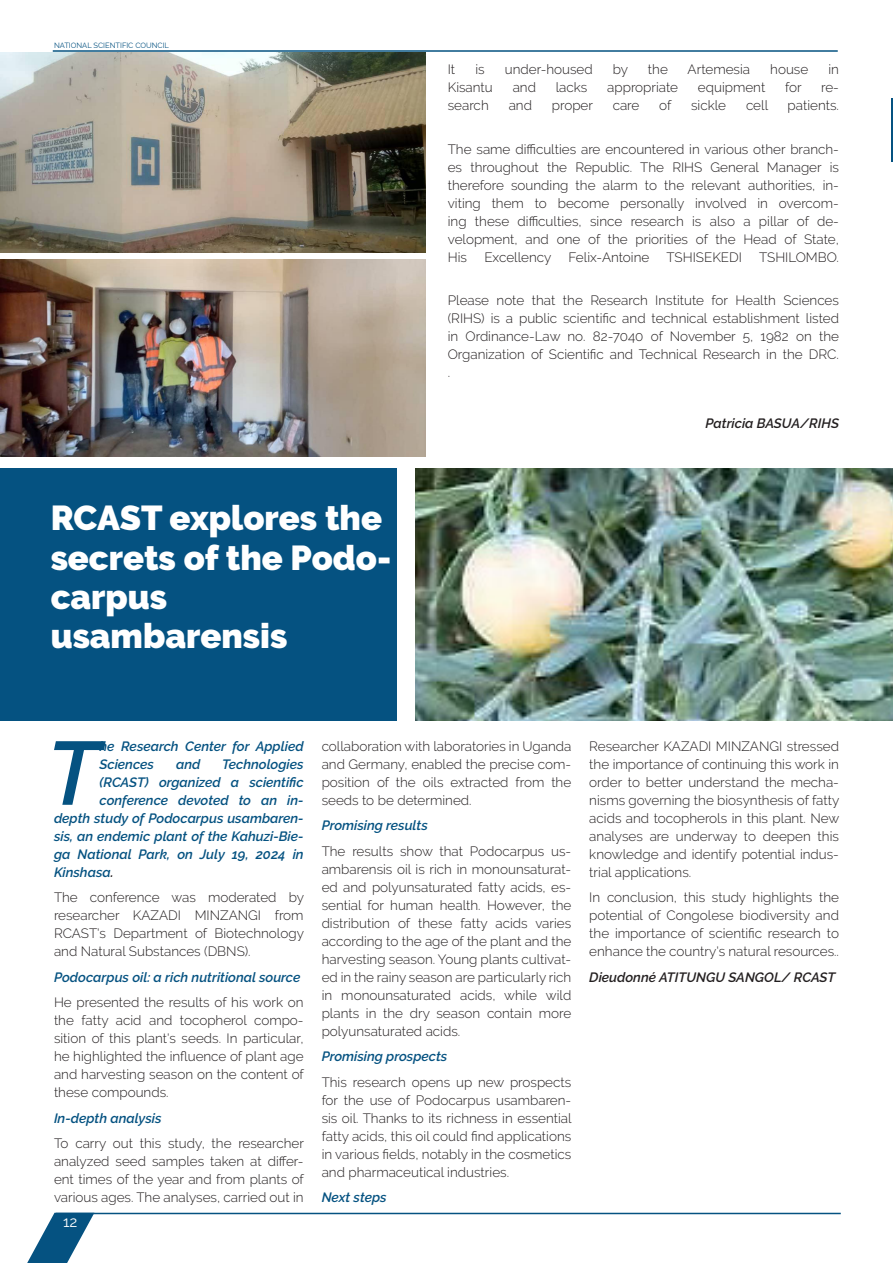
<style>
.page{position:relative;width:893px;height:1263px;background:#fff}
.page>*{position:absolute;margin:0;border:0;box-sizing:border-box;transform-origin:0 0}
.t1{font:italic 600 89.55px "Raleway";color:#055281}
.t2{font:900 34.5px/39px "Raleway";color:#fff}
.t3{font:15px "Raleway";color:#fff}
.t4{font:300 13.5px/18px "Raleway";color:#231f20;text-align:justify}
.t5{font:italic 600 13.5px/18px "Raleway";color:#055281}
.t6{font:italic 600 13.5px "Raleway";color:#231f20}
.t7{font:7.5px "Raleway";color:#055281}
.s1{color:#231f20}
</style>
<div class="page">
<hr style="left:56px;top:1213px;width:785px;height:1px;background:#055281">
<svg style="left:27px;top:1213px;width:67px;height:50px"></svg>
<hr style="left:53px;top:50px;width:785px;height:2px;background:#055281">
<div style="left:0;top:468px;width:396px;height:252px;background:#055281"></div>
<img style="left:0;top:53px;width:425px;height:199px">
<img style="left:0;top:260px;width:425px;height:197px">
<img style="left:416px;top:468px;width:476px;height:252px">
<hr style="left:891px;top:98px;width:2px;height:64px;background:#055281">
<p class="t7" style="left:54px;top:41px;width:117px">NATIONAL SCIENTIFIC COUNCIL</p>
<p class="t2" style="left:51px;top:499px;width:342px">RCAST explores the secrets of the Podo&shy;carpus usambarensis</p>
<p class="t4" style="left:448px;top:60px;width:9px">It</p>
<p class="t4" style="left:475px;top:60px;width:11px">is</p>
<p class="t4" style="left:505px;top:60px;width:89px">under-housed</p>
<p class="t4" style="left:613px;top:60px;width:17px">by</p>
<p class="t4" style="left:648px;top:60px;width:21px">the</p>
<p class="t4" style="left:688px;top:60px;width:64px">Artemesia</p>
<p class="t4" style="left:770px;top:60px;width:40px">house</p>
<p class="t4" style="left:828px;top:60px;width:12px">in</p>
<p class="t4" style="left:448px;top:78px;width:47px">Kisantu</p>
<p class="t4" style="left:513px;top:78px;width:25px">and</p>
<p class="t4" style="left:556px;top:78px;width:33px">lacks</p>
<p class="t4" style="left:607px;top:78px;width:72px">appropriate</p>
<p class="t4" style="left:698px;top:78px;width:69px">equipment</p>
<p class="t4" style="left:785px;top:78px;width:18px">for</p>
<p class="t4" style="left:821px;top:78px;width:19px">re-</p>
<p class="t4" style="left:448px;top:96px;width:42px">search</p>
<p class="t4" style="left:509px;top:96px;width:25px">and</p>
<p class="t4" style="left:552px;top:96px;width:43px">proper</p>
<p class="t4" style="left:613px;top:96px;width:28px">care</p>
<p class="t4" style="left:659px;top:96px;width:14px">of</p>
<p class="t4" style="left:691px;top:96px;width:37px">sickle</p>
<p class="t4" style="left:746px;top:96px;width:24px">cell</p>
<p class="t4" style="left:788px;top:96px;width:53px">patients.</p>
<p class="t4" style="left:448px;top:140px;width:393px">The same difficulties are encountered in various other branch&shy;es throughout the Republic. The RIHS General Manager is therefore sounding the alarm to the relevant authorities, in&shy;viting them to become personally involved in overcom&shy;ing these difficulties, since research is also a pillar of de&shy;velopment, and one of the priorities of the Head of State, His</p>
<p class="t4" style="left:484px;top:248px;width:69px">Excellency</p>
<p class="t4" style="left:568px;top:248px;width:82px">Felix-Antoine</p>
<p class="t4" style="left:666px;top:248px;width:77px">TSHISEKEDI</p>
<p class="t4" style="left:759px;top:248px;width:81px">TSHILOMBO.</p>
<p class="t4" style="left:448px;top:291px;width:393px">Please note that the Research Institute for Health Sciences (RIHS) is a public scientific and technical establishment listed in Ordinance-Law no. 82-7040 of November 5, 1982 on the Organization of Scientific and Technical Research in the DRC. .</p>
<p class="t6" style="left:705px;top:416px;width:135px">Patricia BASUA/RIHS</p>
<p class="t5" style="left:99px;top:737px;width:206px">he Research Center for Applied<br>Sciences</p>
<p class="t1" style="left:47px;top:721px;width:54px">T</p>
<p class="t5" style="left:176px;top:755px;width:26px">and</p>
<p class="t5" style="left:222px;top:755px;width:83px">Technologies</p>
<p class="t5" style="left:99px;top:773px;width:206px">(RCAST) organized a scientific</p>
<p class="t5" style="left:99px;top:791px;width:206px">conference devoted to an in-</p>
<p class="t5" style="left:54px;top:809px;width:251px">depth study of Podocarpus usambaren-</p>
<p class="t5" style="left:54px;top:827px;width:251px">sis, an endemic plant of the Kahuzi-Bie-</p>
<p class="t5" style="left:54px;top:845px;width:251px">ga National Park, on July 19, 2024 in</p>
<p class="t5" style="left:54px;top:863px;width:61px">Kinshasa<span class="s1">.</span></p>
<p class="t4" style="left:54px;top:888px;width:252px">The conference was moderated by researcher KAZADI MINZANGI from RCAST's Department of Biotechnology and Natural Substances (DBNS).</p>
<p class="t5" style="left:54px;top:968px;width:248px">Podocarpus oil: a rich nutritional source</p>
<p class="t4" style="left:54px;top:993px;width:251px">He presented the results of his work on the fatty acid and tocopherol compo&shy;sition of this plant's seeds. In particular, he highlighted the influence of plant age and harvesting season on the content of these compounds.</p>
<p class="t5" style="left:54px;top:1109px;width:109px">In-depth analysis</p>
<p class="t4" style="left:54px;top:1134px;width:251px">To carry out this study, the researcher analyzed seed samples taken at differ&shy;ent times of the year and from plants of various ages. The analyses, carried out in</p>
<p class="t3" style="left:63px;top:1213px;width:16px">12</p>
<p class="t4" style="left:322px;top:737px;width:251px">collaboration with laboratories in Uganda and Germany, enabled the precise com&shy;position of the oils extracted from the seeds to be determined.</p>
<p class="t5" style="left:322px;top:816px;width:108px">Promising results</p>
<p class="t4" style="left:322px;top:842px;width:251px">The results show that Podocarpus us&shy;ambarensis oil is rich in monounsaturat&shy;ed and polyunsaturated fatty acids, es&shy;sential for human health. However, the distribution of these fatty acids varies according to the age of the plant and the harvesting season. Young plants cultivat&shy;ed in the rainy season are particularly rich in monounsaturated acids, while wild plants in the dry season contain more polyunsaturated acids.</p>
<p class="t5" style="left:322px;top:1047px;width:127px">Promising prospects</p>
<p class="t4" style="left:322px;top:1073px;width:252px">This research opens up new prospects for the use of Podocarpus usambaren&shy;sis oil. Thanks to its richness in essential fatty acids, this oil could find applications in various fields, notably in the cosmetics and pharmaceutical industries.</p>
<p class="t5" style="left:322px;top:1188px;width:66px">Next steps</p>
<p class="t4" style="left:589px;top:737px;width:252px">Researcher KAZADI MINZANGI stressed the importance of continuing this work in order to better understand the mecha&shy;nisms governing the biosynthesis of fatty acids and tocopherols in this plant. New analyses are underway to deepen this knowledge and identify potential indus&shy;trial applications.</p>
<p class="t4" style="left:589px;top:888px;width:251px">In conclusion, this study highlights the potential of Congolese biodiversity and the importance of scientific research to enhance the country's natural resources..</p>
<p class="t6" style="left:589px;top:969px;width:247px">Dieudonné ATITUNGU SANGOL/ RCAST</p>
</div>
